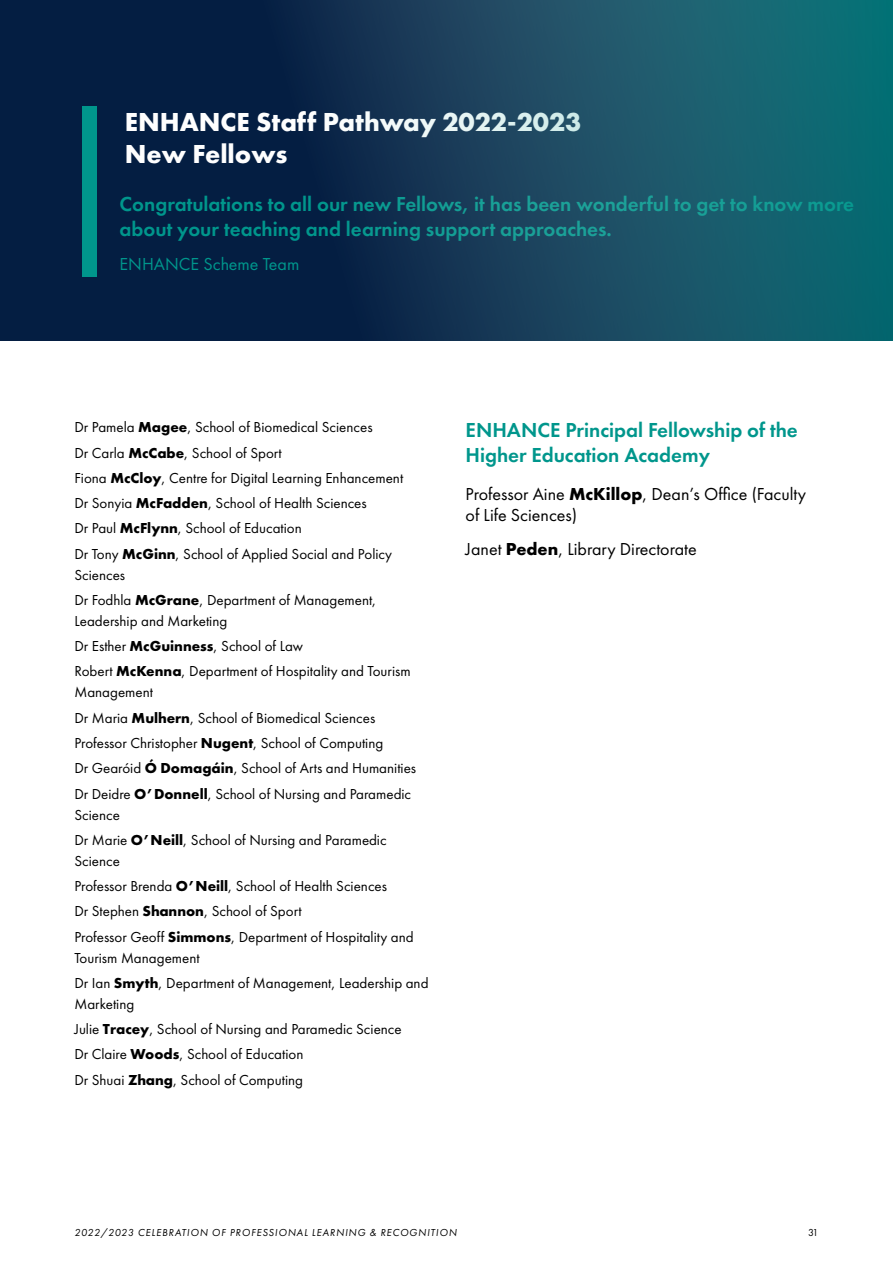
<style>
.page{position:relative;width:893px;height:1263px;background:#fff}
.page>*{position:absolute;margin:0;border:0;box-sizing:border-box;transform-origin:0 0}
.Body_Copy_1{font:700 27px/32.4px "Futura PT";color:#fff}
.Big_Headline_H1{font:600 21px/25.2px "Futura PT";color:#00968c}
.Names{font:600 21px/25.2px "Futura PT";color:#00968c}
.Names-2{font:18px/21px "Futura PT";color:#000}
.Names-3{font:18px "Futura PT";color:#00968c}
.Names-4{font:15px/21px "Futura PT";color:#000}
.t1{font:italic 10.5px "Futura PT";letter-spacing:.085em;color:#000}
.t2{font:10.5px "Futura PT";color:#000}
.s1{font-weight:700}
</style>
<div class="page">
<svg style="left:0;top:0;width:893px;height:340px;background:#0f3d58"></svg>
<p class="Body_Copy_1" style="left:125px;top:105px;width:458px">ENHANCE Staff Pathway 2022-2023<br>New Fellows</p>
<p class="Big_Headline_H1" style="left:120px;top:191px;width:736px">Congratulations to all our new Fellows, it has been wonderful to get to know more about your teaching and learning support approaches.</p>
<p class="Names-3" style="left:120px;top:253px;width:181px">ENHANCE Scheme Team</p>
<p class="Names-4" style="left:74px;top:417px;width:300px">Dr Pamela <span class="s1">Magee</span>, School of Biomedical Sciences</p>
<p class="Names-4" style="left:74px;top:442px;width:209px">Dr Carla <span class="s1">McCabe</span>, School of Sport</p>
<p class="Names-4" style="left:74px;top:467px;width:330px">Fiona <span class="s1">McCloy</span>, Centre for Digital Learning Enhancement</p>
<p class="Names-4" style="left:74px;top:493px;width:294px">Dr Sonyia <span class="s1">McFadden</span>, School of Health Sciences</p>
<p class="Names-4" style="left:74px;top:518px;width:229px">Dr Paul <span class="s1">McFlynn</span>, School of Education</p>
<p class="Names-4" style="left:74px;top:543px;width:319px">Dr Tony <span class="s1">McGinn</span>, School of Applied Social and Policy<br>Sciences</p>
<p class="Names-4" style="left:74px;top:589px;width:303px">Dr Fodhla <span class="s1">McGrane</span>, Department of Management,<br>Leadership and Marketing</p>
<p class="Names-4" style="left:74px;top:636px;width:230px">Dr Esther <span class="s1">McGuinness</span>, School of Law</p>
<p class="Names-4" style="left:74px;top:661px;width:338px">Robert <span class="s1">McKenna</span>, Department of Hospitality and Tourism<br>Management</p>
<p class="Names-4" style="left:74px;top:707px;width:302px">Dr Maria <span class="s1">Mulhern</span>, School of Biomedical Sciences</p>
<p class="Names-4" style="left:74px;top:732px;width:310px">Professor Christopher <span class="s1">Nugent</span>, School of Computing</p>
<p class="Names-4" style="left:74px;top:758px;width:343px">Dr Gearóid <span class="s1">Ó Domagáin</span>, School of Arts and Humanities</p>
<p class="Names-4" style="left:74px;top:783px;width:338px">Dr Deidre <span class="s1">O’Donnell</span>, School of Nursing and Paramedic<br>Science</p>
<p class="Names-4" style="left:74px;top:829px;width:314px">Dr Marie <span class="s1">O’Neill</span>, School of Nursing and Paramedic<br>Science</p>
<p class="Names-4" style="left:74px;top:875px;width:314px">Professor Brenda <span class="s1">O’Neill</span>, School of Health Sciences</p>
<p class="Names-4" style="left:74px;top:901px;width:229px">Dr Stephen <span class="s1">Shannon</span>, School of Sport</p>
<p class="Names-4" style="left:74px;top:926px;width:341px">Professor Geoff <span class="s1">Simmons</span>, Department of Hospitality and<br>Tourism Management</p>
<p class="Names-4" style="left:74px;top:972px;width:356px">Dr Ian <span class="s1">Smyth</span>, Department of Management, Leadership and<br>Marketing</p>
<p class="Names-4" style="left:74px;top:1018px;width:329px">Julie <span class="s1">Tracey</span>, School of Nursing and Paramedic Science</p>
<p class="Names-4" style="left:74px;top:1044px;width:230px">Dr Claire <span class="s1">Woods</span>, School of Education</p>
<p class="Names-4" style="left:74px;top:1069px;width:230px">Dr Shuai <span class="s1">Zhang</span>, School of Computing</p>
<p class="Names" style="left:466px;top:417px;width:334px">ENHANCE Principal Fellowship of the<br>Higher Education Academy</p>
<p class="Names-2" style="left:466px;top:484px;width:342px">Professor Aine <span class="s1">McKillop</span>, Dean’s Office (Faculty of Life Sciences)</p>
<p class="Names-2" style="left:466px;top:538px;width:233px">Janet <span class="s1">Peden</span>, Library Directorate</p>
<p class="t1" style="left:74px;top:1226px;width:384px">2022/2023 CELEBRATION OF PROFESSIONAL LEARNING &amp; RECOGNITION</p>
<p class="t2" style="left:808px;top:1226px;width:12px">31</p>
</div>
